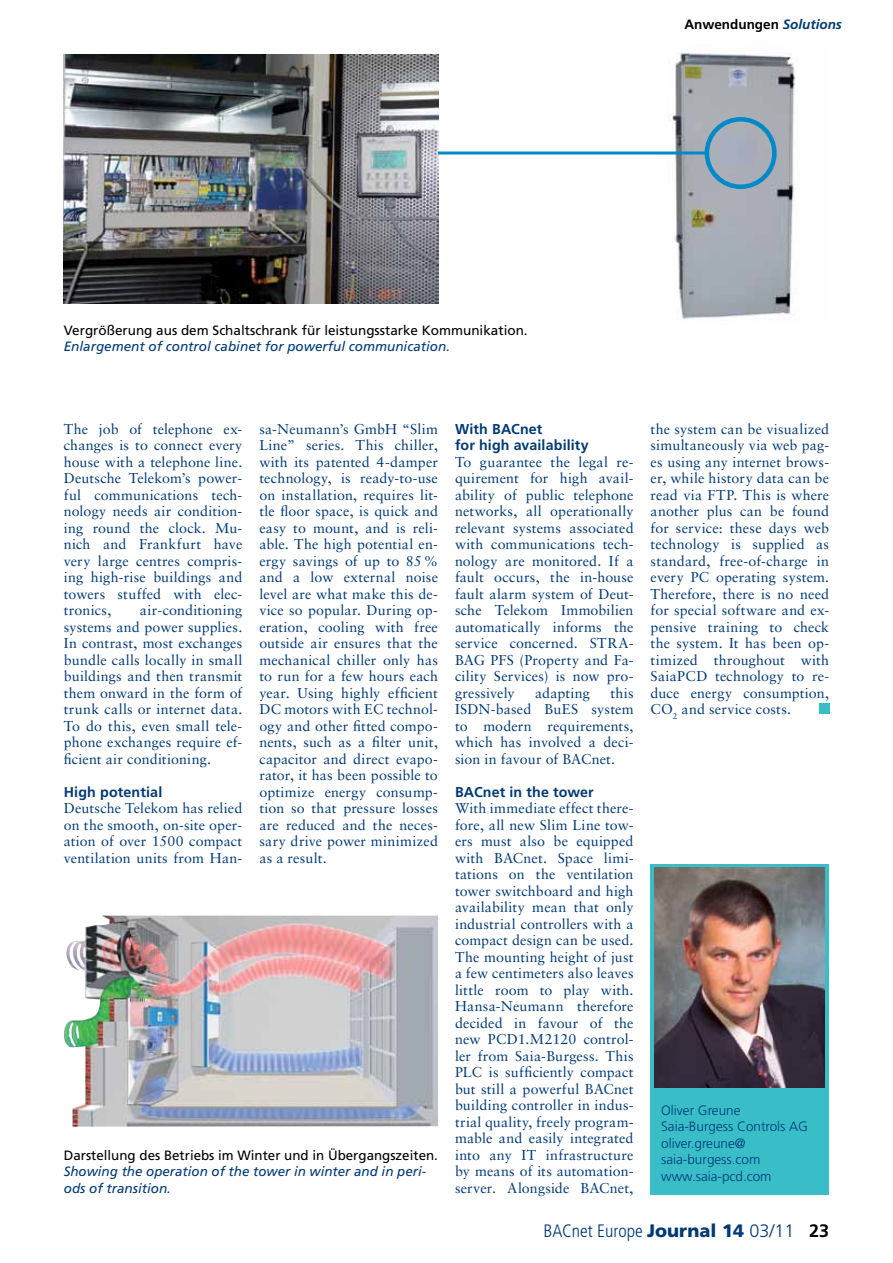
<style>
.page{position:relative;width:893px;height:1263px;background:#fff}
.page>*{position:absolute;margin:0;border:0;box-sizing:border-box;transform-origin:0 0}
.t1{font:300 condensed 18px "Frutiger";color:#003974}
.t2{font:700 18px "Frutiger";color:#000}
.t3{font:14.25px/16.5px "Sabon";letter-spacing:.01em;color:#003974;text-align:justify}
.t4{font:700 14.25px/16.5px "Frutiger";letter-spacing:.01em;color:#003974}
.t5{font:italic 13.5px/16.5px "Frutiger";color:#003974}
.t6{font:13.5px "Frutiger";color:#000}
.t7{font:300 13.5px/16.5px "Frutiger";color:#003974}
.t8{font:700 13.5px "Frutiger";color:#000}
.s1{font-style:italic;color:#003974}
.s2{font-weight:900;font-stretch:normal}
.s3{font-stretch:normal}
</style>
<div class="page">
<div style="left:651px;top:864px;width:178px;height:330px;background:#39bec8"></div>
<img style="left:655px;top:867px;width:170px;height:221px">
<div style="left:819px;top:704px;width:10px;height:10px;background:#39bec8"></div>
<img style="left:659px;top:52px;width:138px;height:268px">
<img style="left:64px;top:54px;width:375px;height:250px">
<div style="left:705px;top:117px;width:72px;height:72px;border:4px solid #0089c8;border-radius:50%"></div>
<hr style="left:438px;top:152px;width:268px;height:3px;background:#0089c8">
<img style="left:64px;top:915px;width:374px;height:212px">
<p class="t8" style="left:684px;top:17px;width:159px">Anwendungen <span class="s1">Solutions</span></p>
<p class="t6" style="left:64px;top:322px;width:465px">Vergrößerung aus dem Schaltschrank für leistungsstarke Kommunikation.</p>
<p class="t5" style="left:64px;top:338px;width:388px">Enlargement of control cabinet for powerful communication.</p>
<p class="t3" style="left:64px;top:420px;width:180px">The job of telephone ex&shy;changes is to connect every house with a telephone line.<br>Deutsche Telekom’s power&shy;ful communications tech&shy;nology needs air condition&shy;ing round the clock. Mu&shy;nich and Frankfurt have very large centres compris&shy;ing high-rise buildings and towers stuffed with elec&shy;tronics,</p>
<p class="t3" style="left:259px;top:420px;width:180px">sa-Neumann’s GmbH “Slim Line” series. This chiller, with its patented 4-damper technology, is ready-to-use on installation, requires lit&shy;tle floor space, is quick and easy to mount, and is reli&shy;able. The high potential en&shy;ergy savings of up to 85% and a low external noise level are what make this de&shy;vice so popular. During op&shy;eration, cooling with free outside air ensures that the mechanical chiller only has to run for a few hours each year. Using highly efficient DC motors with EC technol&shy;ogy and other fitted compo&shy;nents, such as a filter unit, capacitor and direct evapo&shy;rator, it has been possible to optimize energy consump&shy;tion so that pressure losses are reduced and the neces&shy;sary drive power minimized as a result.</p>
<p class="t4" style="left:455px;top:420px;width:135px">With BACnet<br>for high availability</p>
<p class="t3" style="left:455px;top:453px;width:180px">To guarantee the legal re&shy;quirement for high avail&shy;ability of public telephone networks, all operationally relevant systems associated with communications tech&shy;nology are monitored. If a fault occurs, the in-house fault alarm system of Deut&shy;sche Telekom Immobilien automatically informs the service concerned. STRA-BAG PFS (Property and Fa&shy;cility Services) is now pro&shy;gressively</p>
<p class="t3" style="left:64px;top:602px;width:180px;text-indent:76px">air-conditioning systems and power supplies.<br>In contrast, most exchanges bundle calls locally in small buildings and then transmit them onward in the form of trunk calls or internet data.<br>To do this, even small tele&shy;phone exchanges require ef&shy;ficient air conditioning.</p>
<p class="t4" style="left:64px;top:783px;width:100px">High potential</p>
<p class="t3" style="left:64px;top:800px;width:180px">Deutsche Telekom has relied on the smooth, on-site oper&shy;ation of over 1500 compact ventilation units from Han-</p>
<p class="t3" style="left:455px;top:684px;width:180px;text-indent:155px">this ISDN-based BuES system to modern requirements, which has involved a deci&shy;sion in favour of BACnet.</p>
<p class="t4" style="left:455px;top:783px;width:140px">BACnet in the tower</p>
<p class="t3" style="left:455px;top:800px;width:180px">With immediate effect there&shy;fore, all new Slim Line tow&shy;ers must also be equipped with BACnet. Space limi&shy;tations on the ventilation tower switchboard and high availability mean that only industrial controllers with a compact design can be used.<br>The mounting height of just a few centimeters also leaves little room to play with.<br>Hansa-Neumann therefore decided in favour of the new PCD1.M2120 control&shy;ler from Saia-Burgess. This PLC is sufficiently compact but still a powerful BACnet building controller in indus&shy;trial quality, freely program&shy;mable and easily integrated into any IT infrastructure by means of its automation&shy;server. Alongside BACnet,</p>
<p class="t3" style="left:535px;top:684px;width:56px">adapting</p>
<p class="t6" style="left:64px;top:1147px;width:376px">Darstellung des Betriebs im Winter und in Übergangszeiten.</p>
<p class="t5" style="left:64px;top:1163px;width:364px">Showing the operation of the tower in winter and in peri&shy;ods of transition.</p>
<p class="t3" style="left:651px;top:420px;width:180px">the system can be visualized simultaneously via web pag&shy;es using any internet brows&shy;er, while history data can be read via FTP. This is where another plus can be found for service: these days web technology is supplied as standard, free-of-charge in every PC operating system.<br>Therefore, there is no need for special software and ex&shy;pensive training to check the system. It has been op&shy;timized throughout with SaiaPCD technology to re&shy;duce energy consumption, CO<sub>2</sub> and service costs.</p>
<p class="t7" style="left:661px;top:1102px;width:148px">Oliver Greune<br>Saia-Burgess Controls AG oliver.greune@ saia-burgess.com www.saia-pcd.com</p>
<p class="t1" style="left:543px;top:1220px;width:253px">BACnet Europe <span class="s2">Journal 14</span> <span class="s3">03/11</span></p>
<p class="t2" style="left:809px;top:1220px;width:22px">23</p>
</div>
